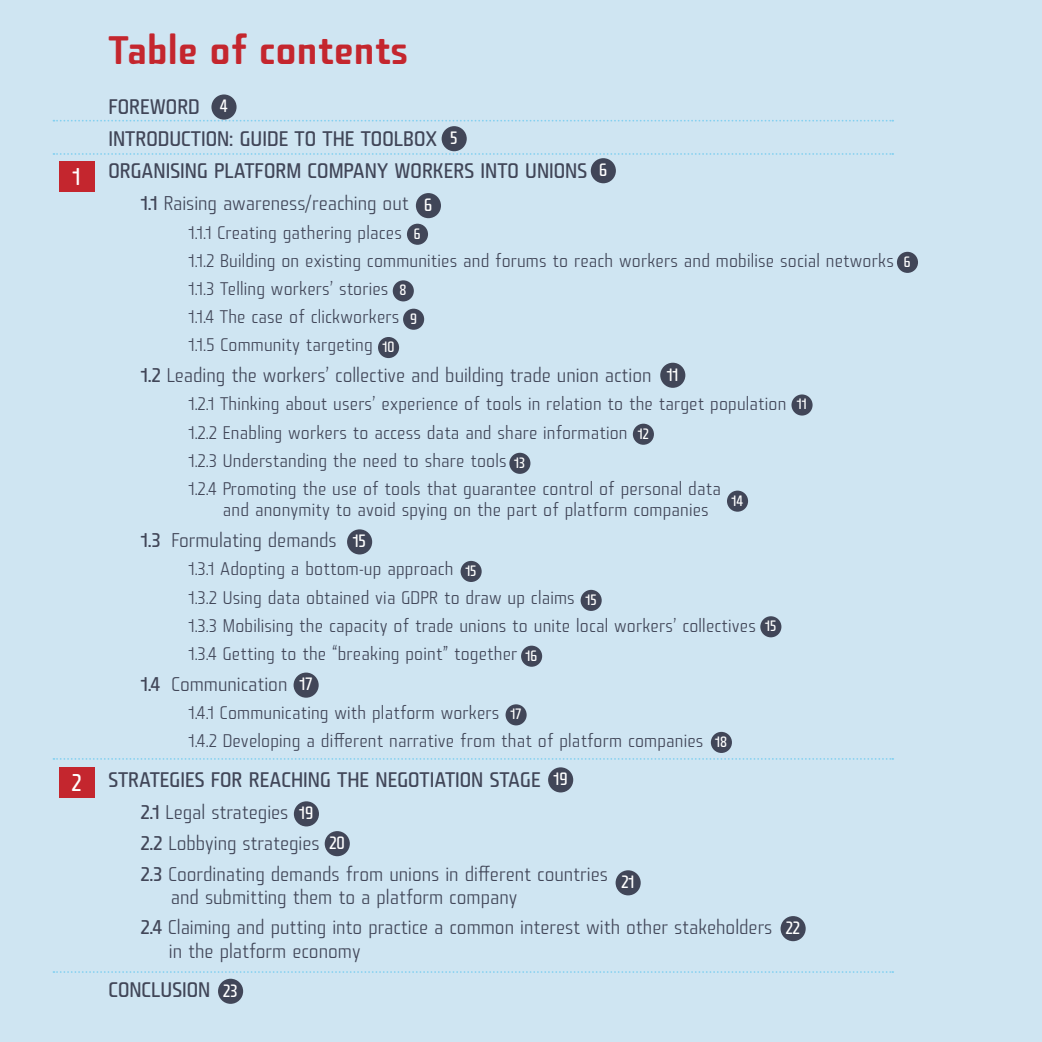
<style>
.page{position:relative;width:1042px;height:1042px;background:#cfe5f2}
.page>*{position:absolute;margin:0;border:0;box-sizing:border-box;transform-origin:0 0}
.t1{font:38.5px "Fishmonger MS";color:#c4262e}
.t2{font:23.45px "Fishmonger CR";color:#fff}
.t3{font:20.47px/32.2px "Fishmonger MR";color:#414658}
.t4{font:19.25px/30.8px "Fishmonger ML";color:#414658}
.t5{font:17.68px/28.2px "Fishmonger ML";letter-spacing:.01em;color:#414658}
.t6{font:17.32px "Fishmonger CR";color:#fff}
.t7{font:14.53px "Fishmonger CR";color:#fff}
.s1{font-family:"Fishmonger MR"}
</style>
<div class="page">
<svg style="left:53px;top:120px;width:840px;height:2px"></svg>
<svg style="left:53px;top:153px;width:840px;height:2px"></svg>
<svg style="left:53px;top:758px;width:840px;height:2px"></svg>
<svg style="left:53px;top:971px;width:840px;height:2px"></svg>
<div style="left:59px;top:161px;width:35px;height:31px;background:#c4262e"></div>
<div style="left:59px;top:767px;width:35px;height:30px;background:#c4262e"></div>
<div style="left:211px;top:94px;width:26px;height:26px;background:#414658;border-radius:50%"></div>
<div style="left:442px;top:126px;width:25px;height:25px;background:#414658;border-radius:50%"></div>
<div style="left:591px;top:158px;width:25px;height:25px;background:#414658;border-radius:50%"></div>
<div style="left:416px;top:193px;width:25px;height:25px;background:#414658;border-radius:50%"></div>
<div style="left:660px;top:363px;width:25px;height:25px;background:#414658;border-radius:50%"></div>
<div style="left:347px;top:529px;width:25px;height:25px;background:#414658;border-radius:50%"></div>
<div style="left:293px;top:672px;width:26px;height:26px;background:#414658;border-radius:50%"></div>
<div style="left:548px;top:767px;width:25px;height:25px;background:#414658;border-radius:50%"></div>
<div style="left:294px;top:801px;width:25px;height:25px;background:#414658;border-radius:50%"></div>
<div style="left:325px;top:831px;width:25px;height:25px;background:#414658;border-radius:50%"></div>
<div style="left:615px;top:870px;width:26px;height:25px;background:#414658;border-radius:50%"></div>
<div style="left:780px;top:916px;width:25px;height:25px;background:#414658;border-radius:50%"></div>
<div style="left:218px;top:978px;width:25px;height:26px;background:#414658;border-radius:50%"></div>
<div style="left:407px;top:224px;width:21px;height:21px;background:#414658;border-radius:50%"></div>
<div style="left:897px;top:252px;width:21px;height:21px;background:#414658;border-radius:50%"></div>
<div style="left:393px;top:280px;width:21px;height:21px;background:#414658;border-radius:50%"></div>
<div style="left:403px;top:309px;width:21px;height:21px;background:#414658;border-radius:50%"></div>
<div style="left:378px;top:337px;width:21px;height:21px;background:#414658;border-radius:50%"></div>
<div style="left:791px;top:394px;width:21px;height:21px;background:#414658;border-radius:50%"></div>
<div style="left:633px;top:424px;width:21px;height:21px;background:#414658;border-radius:50%"></div>
<div style="left:509px;top:453px;width:21px;height:21px;background:#414658;border-radius:50%"></div>
<div style="left:727px;top:490px;width:21px;height:22px;background:#414658;border-radius:50%"></div>
<div style="left:460px;top:561px;width:22px;height:21px;background:#414658;border-radius:50%"></div>
<div style="left:580px;top:590px;width:22px;height:21px;background:#414658;border-radius:50%"></div>
<div style="left:760px;top:616px;width:21px;height:21px;background:#414658;border-radius:50%"></div>
<div style="left:521px;top:646px;width:21px;height:21px;background:#414658;border-radius:50%"></div>
<div style="left:505px;top:704px;width:22px;height:21px;background:#414658;border-radius:50%"></div>
<div style="left:711px;top:732px;width:21px;height:21px;background:#414658;border-radius:50%"></div>
<h2 class="t2" style="left:72px;top:164px;width:10px">1</h2>
<h2 class="t2" style="left:72px;top:769px;width:11px">2</h2>
<h1 class="t1" style="left:108px;top:28px;width:302px">Table of contents</h1>
<p class="t6" style="left:220px;top:96px;width:10px">4</p>
<p class="t3" style="left:108px;top:90px;width:480px">FOREWORD<br>INTRODUCTION: GUIDE TO THE TOOLBOX<br>ORGANISING PLATFORM COMPANY WORKERS INTO UNIONS</p>
<p class="t4" style="left:141px;top:188px;width:270px"><span class="s1">1.1</span> Raising awareness/reaching out</p>
<p class="t5" style="left:188px;top:218px;width:707px">1.1.1 Creating gathering places<br>1.1.2 Building on existing communities and forums to reach workers and mobilise social networks 1.1.3 Telling workers’ stories<br>1.1.4 The case of clickworkers<br>1.1.5 Community targeting</p>
<p class="t4" style="left:141px;top:360px;width:512px"><span class="s1">1.2</span> Leading the workers’ collective and building trade union action</p>
<p class="t5" style="left:188px;top:390px;width:599px">1.2.1 Thinking about users’ experience of tools in relation to the target population 1.2.2 Enabling workers to access data and share information<br>1.2.3 Understanding the need to share tools<br>1.2.4 Promoting the use of tools that guarantee control of personal data</p>
<p class="t5" style="left:223px;top:496px;width:487px">and anonymity to avoid spying on the part of platform companies</p>
<p class="t4" style="left:141px;top:525px;width:197px"><span class="s1">1.3</span> Formulating demands</p>
<p class="t5" style="left:188px;top:555px;width:569px">1.3.1 Adopting a bottom-up approach<br>1.3.2 Using data obtained via GDPR to draw up claims<br>1.3.3 Mobilising the capacity of trade unions to unite local workers’ collectives 1.3.4 Getting to the “breaking point” together</p>
<p class="t4" style="left:141px;top:669px;width:148px"><span class="s1">1.4</span> Communication</p>
<p class="t5" style="left:188px;top:699px;width:516px">1.4.1 Communicating with platform workers<br>1.4.2 Developing a different narrative from that of platform companies</p>
<p class="t3" style="left:108px;top:763px;width:434px">STRATEGIES FOR REACHING THE NEGOTIATION STAGE</p>
<p class="t4" style="left:141px;top:797px;width:469px"><span class="s1">2.1</span> Legal strategies<br><span class="s1">2.2</span> Lobbying strategies<br><span class="s1">2.3</span> Coordinating demands from unions in different countries</p>
<p class="t4" style="left:141px;top:881px;width:633px;text-indent:30px">and submitting them to a platform company<br><span class="s1">2.4</span> Claiming and putting into practice a common interest with other stakeholders</p>
<p class="t4" style="left:169px;top:935px;width:193px">in the platform economy</p>
<p class="t3" style="left:108px;top:973px;width:103px">CONCLUSION</p>
<p class="t6" style="left:450px;top:128px;width:9px">5</p>
<p class="t6" style="left:599px;top:160px;width:10px">6</p>
<p class="t6" style="left:424px;top:195px;width:10px">6</p>
<p class="t7" style="left:414px;top:225px;width:8px">6</p>
<p class="t7" style="left:400px;top:282px;width:8px">8</p>
<p class="t7" style="left:410px;top:310px;width:8px">9</p>
<p class="t7" style="left:382px;top:338px;width:13px">10</p>
<p class="t6" style="left:667px;top:364px;width:13px">11</p>
<p class="t7" style="left:797px;top:396px;width:11px">11</p>
<p class="t7" style="left:638px;top:425px;width:12px">12</p>
<p class="t7" style="left:514px;top:454px;width:12px">13</p>
<p class="t7" style="left:731px;top:492px;width:13px">14</p>
<p class="t6" style="left:353px;top:531px;width:15px">15</p>
<p class="t7" style="left:465px;top:562px;width:13px">15</p>
<p class="t7" style="left:585px;top:591px;width:13px">15</p>
<p class="t7" style="left:765px;top:618px;width:13px">15</p>
<p class="t7" style="left:525px;top:647px;width:13px">16</p>
<p class="t6" style="left:299px;top:674px;width:14px">17</p>
<p class="t7" style="left:510px;top:706px;width:12px">17</p>
<p class="t7" style="left:715px;top:733px;width:13px">18</p>
<p class="t6" style="left:553px;top:769px;width:16px">19</p>
<p class="t6" style="left:299px;top:803px;width:16px">19</p>
<p class="t6" style="left:329px;top:833px;width:17px">20</p>
<p class="t6" style="left:621px;top:872px;width:15px">21</p>
<p class="t6" style="left:786px;top:918px;width:16px">22</p>
<p class="t6" style="left:223px;top:980px;width:16px">23</p>
<p class="t7" style="left:904px;top:253px;width:8px">6</p>
</div>
